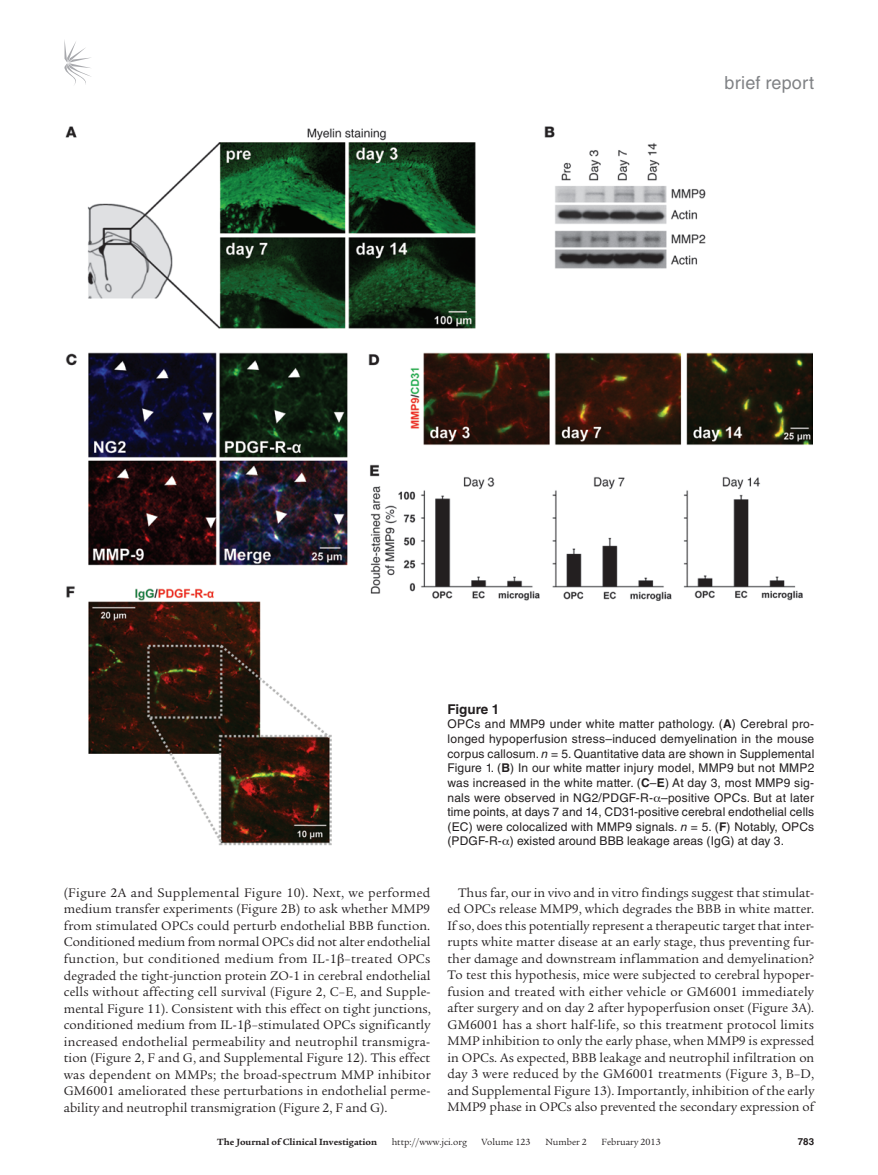
<style>
.page{position:relative;width:878px;height:1175px;background:#fff}
.page>*{position:absolute;margin:0;border:0;box-sizing:border-box;transform-origin:0 0}
.t1{font:18px "Helvetica LT Std";letter-spacing:.01em;color:#808285}
.t2{font:13.5px/16.5px "Legacy Serif Std";color:#231f20;text-align:justify}
.t3{font:700 13.5px "Helvetica LT Std";color:#231f20}
.t4{font:12px/14.7px "Helvetica LT Std";letter-spacing:.01em;color:#231f20;text-align:justify}
.t5{font:9.75px "Legacy Serif Std";color:#231f20}
.t6{font:700 9.75px "Legacy Serif Std";color:#231f20}
.t7{font:700 9.75px "Helvetica LT Std";color:#231f20}
.s1{font-weight:700}
.s2{font-style:italic}
</style>
<div class="page">
<svg style="left:64px;top:40px;width:27px;height:45px"></svg>
<img style="left:65px;top:126px;width:747px;height:720px">
<svg style="left:653px;top:796px;width:7px;height:5px"></svg>
<svg style="left:502px;top:839px;width:7px;height:6px"></svg>
<h1 class="t1" style="left:724px;top:73px;width:91px">brief report</h1>
<p class="t3" style="left:447px;top:700px;width:53px">Figure 1</p>
<p class="t4" style="left:447px;top:716px;width:368px">OPCs and MMP9 under white matter pathology. (<span class="s1">A</span>) Cerebral pro&shy;longed hypoperfusion stress–induced demyelination in the mouse corpus callosum. <span class="s2">n</span> = 5. Quantitative data are shown in Supplemental Figure 1. (<span class="s1">B</span>) In our white matter injury model, MMP9 but not MMP2 was increased in the white matter. (<span class="s1">C</span>–<span class="s1">E</span>) At day 3, most MMP9 sig&shy;nals were observed in NG2/PDGF-R- –positive OPCs. But at later time points, at days 7 and 14, CD31-positive cerebral endothelial cells (EC) were colocalized with MMP9 signals. <span class="s2">n</span> = 5. (<span class="s1">F</span>) Notably, OPCs (PDGF-R- ) existed around BBB leakage areas (IgG) at day 3.</p>
<p class="t2" style="left:64px;top:884px;width:368px">(Figure 2A and Supplemental Figure 10). Next, we performed medium transfer experiments (Figure 2B) to ask whether MMP9 from stimulated OPCs could perturb endothelial BBB function.<br>Conditioned medium from normal OPCs did not alter endothelial function, but conditioned medium from IL-1 –treated OPCs degraded the tight-junction protein ZO-1 in cerebral endothelial cells without affecting cell survival (Figure 2, C–E, and Supple&shy;mental Figure 11). Consistent with this effect on tight junctions, conditioned medium from IL-1 –stimulated OPCs significantly increased endothelial permeability and neutrophil transmigra&shy;tion (Figure 2, F and G, and Supplemental Figure 12). This effect was dependent on MMPs; the broad-spectrum MMP inhibitor GM6001 ameliorated these perturbations in endothelial perme&shy;ability and neutrophil transmigration (Figure 2, F and G).</p>
<p class="t2" style="left:447px;top:884px;width:368px;text-indent:11px">Thus far, our in vivo and in vitro findings suggest that stimulat&shy;ed OPCs release MMP9, which degrades the BBB in white matter.<br>If so, does this potentially represent a therapeutic target that inter&shy;rupts white matter disease at an early stage, thus preventing fur&shy;ther damage and downstream inflammation and demyelination?<br>To test this hypothesis, mice were subjected to cerebral hypoper&shy;fusion and treated with either vehicle or GM6001 immediately after surgery and on day 2 after hypoperfusion onset (Figure 3A).<br>GM6001 has a short half-life, so this treatment protocol limits MMP inhibition to only the early phase, when MMP9 is expressed in OPCs. As expected, BBB leakage and neutrophil infiltration on day 3 were reduced by the GM6001 treatments (Figure 3, B–D, and Supplemental Figure 13). Importantly, inhibition of the early MMP9 phase in OPCs also prevented the secondary expression of</p>
<p class="t6" style="left:217px;top:1135px;width:161px">The Journal of Clinical Investigation</p>
<p class="t5" style="left:391px;top:1136px;width:77px">http://www.jci.org</p>
<p class="t5" style="left:481px;top:1136px;width:50px">Volume 123</p>
<p class="t5" style="left:545px;top:1136px;width:43px">Number 2</p>
<p class="t5" style="left:601px;top:1136px;width:61px">February 2013</p>
<p class="t7" style="left:797px;top:1135px;width:18px">783</p>
</div>
